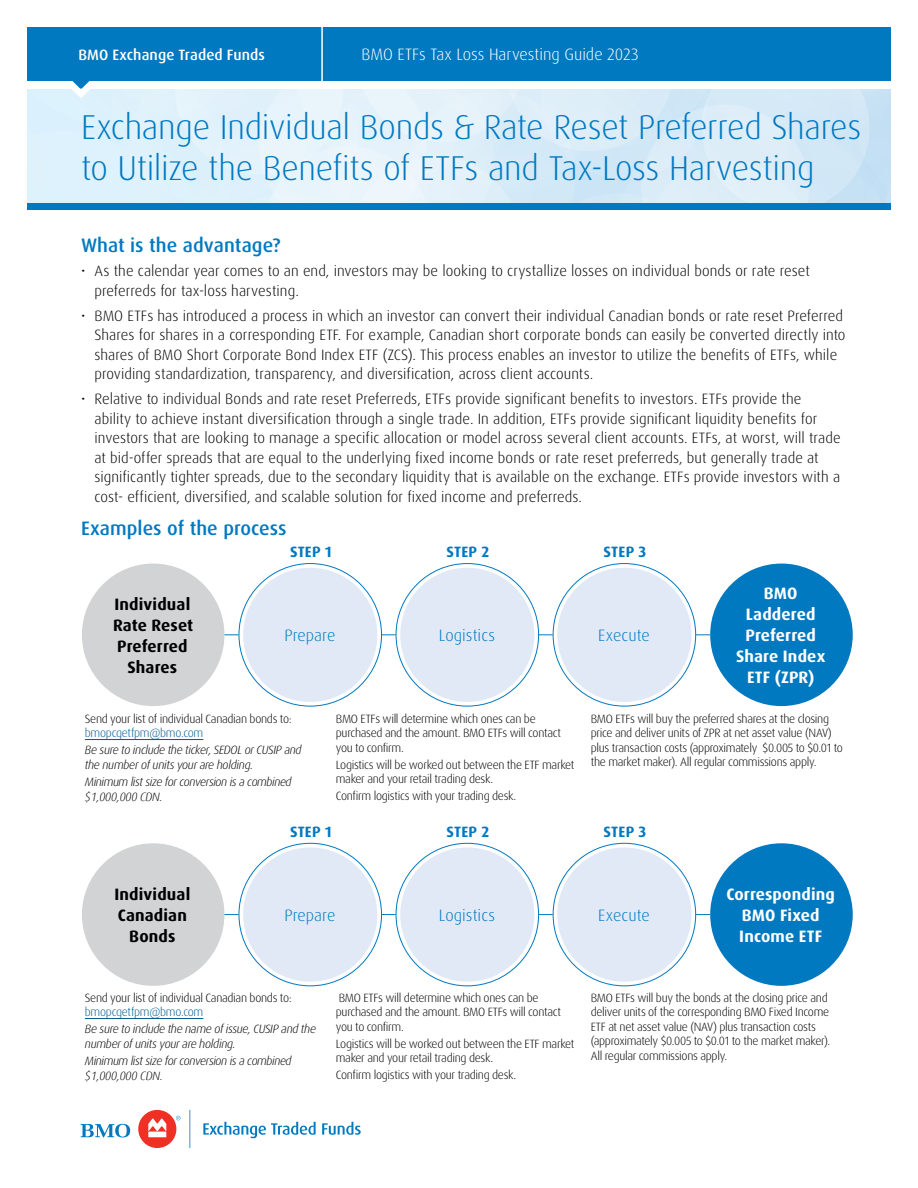
<style>
.page{position:relative;width:918px;height:1188px;background:#fff}
.page>*{position:absolute;margin:0;border:0;box-sizing:border-box;transform-origin:0 0}
.t1{font:300 34.5px/41.4px "Dax Pro";letter-spacing:-.01em;color:#0079c1}
.H2_Bold_Heading{font:500 19.5px "Dax Pro";color:#0079c1}
.t2{font:700 16.5px/21px "Dax Pro";letter-spacing:.01em;color:#fff;text-align:center}
.t3{font:700 16.5px/21px "Dax Pro";letter-spacing:.01em;color:#000;text-align:center}
.t4{font:300 16.5px "Dax Pro";letter-spacing:.005em;color:#0079c1}
.t5{font:300 16.5px "Dax Pro";color:#fff}
.t6{font:300 15px/19.5px "Dax Pro";letter-spacing:.005em;color:#000}
.t7{font:700 15px "Dax Pro";letter-spacing:.01em;color:#0079c1}
.t8{font:500 15px "Dax Pro";letter-spacing:.005em;color:#fff}
.t9{font:300 12px/14.4px "Dax Pro";letter-spacing:-.025em;color:#000}
.t10{font:italic 300 12px/14.4px "Dax Pro";letter-spacing:-.035em;color:#000}
.s1{color:#005a93}
.s2{font-family:"Dax Offc Pro"}
</style>
<div class="page">
<div style="left:27px;top:203px;width:864px;height:7px;background:#0079c1"></div>
<div style="left:27px;top:27px;width:864px;height:54px;background:#0079c1"></div>
<svg style="left:27px;top:81px;width:864px;height:122px;background:#dfeff9"></svg>
<svg style="left:203px;top:1122px;width:113px;height:16px"></svg>
<svg style="left:322px;top:1122px;width:39px;height:13px"></svg>
<svg style="left:81px;top:1124px;width:49px;height:13px"></svg>
<svg style="left:176px;top:1116px;width:5px;height:4px"></svg>
<div style="left:138px;top:1110px;width:38px;height:38px;background:#ee3124;border-radius:50%"></div>
<svg style="left:148px;top:1119px;width:18px;height:18px"></svg>
<svg style="left:189px;top:1110px;width:1px;height:38px"></svg>
<hr style="left:321px;top:24px;width:2px;height:62px;background:#fff">
<div style="left:82px;top:564px;width:142px;height:142px;background:#d1d3d4;border-radius:50%"></div>
<div style="left:82px;top:843px;width:142px;height:143px;background:#d1d3d4;border-radius:50%"></div>
<div style="left:243px;top:568px;width:134px;height:134px;background:#e1e9f6;border-radius:50%"></div>
<div style="left:243px;top:847px;width:134px;height:135px;background:#e1e9f6;border-radius:50%"></div>
<div style="left:400px;top:568px;width:134px;height:134px;background:#e1e9f6;border-radius:50%"></div>
<div style="left:400px;top:847px;width:134px;height:135px;background:#e1e9f6;border-radius:50%"></div>
<div style="left:557px;top:568px;width:134px;height:134px;background:#e1e9f6;border-radius:50%"></div>
<div style="left:557px;top:847px;width:134px;height:135px;background:#e1e9f6;border-radius:50%"></div>
<svg style="left:224px;top:634px;width:15px;height:1px"></svg>
<svg style="left:224px;top:914px;width:15px;height:1px"></svg>
<svg style="left:382px;top:634px;width:14px;height:1px"></svg>
<svg style="left:382px;top:914px;width:14px;height:1px"></svg>
<svg style="left:539px;top:634px;width:14px;height:1px"></svg>
<svg style="left:539px;top:914px;width:14px;height:1px"></svg>
<div style="left:710px;top:564px;width:143px;height:142px;background:#0079c1;border-radius:50%"></div>
<div style="left:710px;top:843px;width:143px;height:143px;background:#0079c1;border-radius:50%"></div>
<svg style="left:696px;top:634px;width:14px;height:1px"></svg>
<svg style="left:696px;top:914px;width:14px;height:1px"></svg>
<hr style="left:85px;top:739px;width:118px;height:1px;background:#005a93">
<hr style="left:85px;top:1018px;width:118px;height:1px;background:#005a93">
<p class="t8" style="left:78px;top:45px;width:188px">BMO Exchange Traded Funds</p>
<p class="t5" style="left:361px;top:44px;width:279px">BMO ETFs Tax Loss Harvesting Guide 2023</p>
<h1 class="t1" style="left:81px;top:106px;width:782px">Exchange Individual Bonds &amp; Rate Reset Preferred Shares to Utilize the Benefits of ETFs and Tax-Loss Harvesting</h1>
<h2 class="H2_Bold_Heading" style="left:81px;top:232px;width:201px">What is the advantage?</h2>
<p class="t6" style="left:94px;top:262px;width:717px;text-indent:-14px">• As the calendar year comes to an end, investors may be looking to crystallize losses on individual bonds or rate reset preferreds for tax-loss harvesting.</p>
<p class="t6" style="left:94px;top:306px;width:753px;text-indent:-14px">• BMO ETFs has introduced a process in which an investor can convert their individual Canadian bonds or rate reset Preferred Shares for shares in a corresponding ETF. For example, Canadian short corporate bonds can easily be converted directly into shares of BMO Short Corporate Bond Index ETF (ZCS). This process enables an investor to utilize the benefits of ETFs, while providing standardization, transparency, and diversification, across client accounts.</p>
<p class="t6" style="left:94px;top:389px;width:748px;text-indent:-14px">• Relative to individual Bonds and rate reset Preferreds, ETFs provide significant benefits to investors. ETFs provide the ability to achieve instant diversification through a single trade. In addition, ETFs provide significant liquidity benefits for investors that are looking to manage a specific allocation or model across several client accounts. ETFs, at worst, will trade at bid-offer spreads that are equal to the underlying fixed income bonds or rate reset preferreds, but generally trade at significantly tighter spreads, due to the secondary liquidity that is available on the exchange. ETFs provide investors with a cost- efficient, diversified, and scalable solution for fixed income and preferreds.</p>
<h2 class="H2_Bold_Heading" style="left:81px;top:515px;width:207px">Examples of the process</h2>
<p class="t7" style="left:290px;top:542px;width:43px">STEP 1</p>
<p class="t7" style="left:447px;top:542px;width:44px">STEP 2</p>
<p class="t7" style="left:604px;top:542px;width:44px">STEP 3</p>
<p class="t3" style="left:113px;top:594px;width:82px">Individual<br>Rate Reset<br>Preferred<br>Shares</p>
<p class="t4" style="left:284px;top:625px;width:53px">Prepare</p>
<p class="t4" style="left:439px;top:625px;width:58px">Logistics</p>
<p class="t4" style="left:598px;top:625px;width:53px">Execute</p>
<p class="t2" style="left:736px;top:583px;width:91px">BMO<br>Laddered<br>Preferred<br>Share Index<br>ETF (ZPR)</p>
<p class="t9" style="left:85px;top:712px;width:208px">Send your list of individual Canadian bonds to: <span class="s1">bmopcgetfpm@bmo.com</span></p>
<p class="t10" style="left:85px;top:743px;width:218px">Be sure to include the ticker, SEDOL or CUSIP and the number of units your are holding.</p>
<p class="t10" style="left:85px;top:774px;width:208px">Minimum list size for conversion is a combined <span class="s2">$1,000,000 CDN.</span></p>
<p class="t9" style="left:336px;top:712px;width:227px">BMO ETFs will determine which ones can be purchased and the amount. BMO ETFs will contact you to confirm.</p>
<p class="t9" style="left:336px;top:758px;width:240px">Logistics will be worked out between the ETF market maker and your retail trading desk.</p>
<p class="t9" style="left:336px;top:789px;width:182px">Confirm logistics with your trading desk.</p>
<p class="t9" style="left:591px;top:712px;width:254px">BMO ETFs will buy the preferred shares at the closing price and deliver units of ZPR at net asset value (NAV) plus transaction costs (approximately $0.005 to $0.01 to the market maker). All regular commissions apply.</p>
<p class="t7" style="left:290px;top:822px;width:43px">STEP 1</p>
<p class="t7" style="left:447px;top:822px;width:44px">STEP 2</p>
<p class="t7" style="left:604px;top:822px;width:44px">STEP 3</p>
<p class="t3" style="left:114px;top:884px;width:77px">Individual<br>Canadian<br>Bonds</p>
<p class="t4" style="left:284px;top:905px;width:53px">Prepare</p>
<p class="t4" style="left:439px;top:905px;width:58px">Logistics</p>
<p class="t4" style="left:598px;top:905px;width:53px">Execute</p>
<p class="t2" style="left:726px;top:884px;width:110px">Corresponding<br>BMO Fixed<br>Income ETF</p>
<p class="t9" style="left:85px;top:991px;width:208px">Send your list of individual Canadian bonds to: <span class="s1">bmopcgetfpm@bmo.com</span></p>
<p class="t10" style="left:85px;top:1022px;width:233px">Be sure to include the name of issue, CUSIP and the number of units your are holding.</p>
<p class="t10" style="left:85px;top:1053px;width:208px">Minimum list size for conversion is a combined <span class="s2">$1,000,000 CDN.</span></p>
<p class="t9" style="left:336px;top:991px;width:227px">BMO ETFs will determine which ones can be purchased and the amount. BMO ETFs will contact you to confirm.</p>
<p class="t9" style="left:336px;top:1037px;width:240px">Logistics will be worked out between the ETF market maker and your retail trading desk.</p>
<p class="t9" style="left:336px;top:1068px;width:182px">Confirm logistics with your trading desk.</p>
<p class="t9" style="left:591px;top:991px;width:241px">BMO ETFs will buy the bonds at the closing price and deliver units of the corresponding BMO Fixed Income ETF at net asset value (NAV) plus transaction costs (approximately $0.005 to $0.01 to the market maker).<br>All regular commissions apply.</p>
</div>
